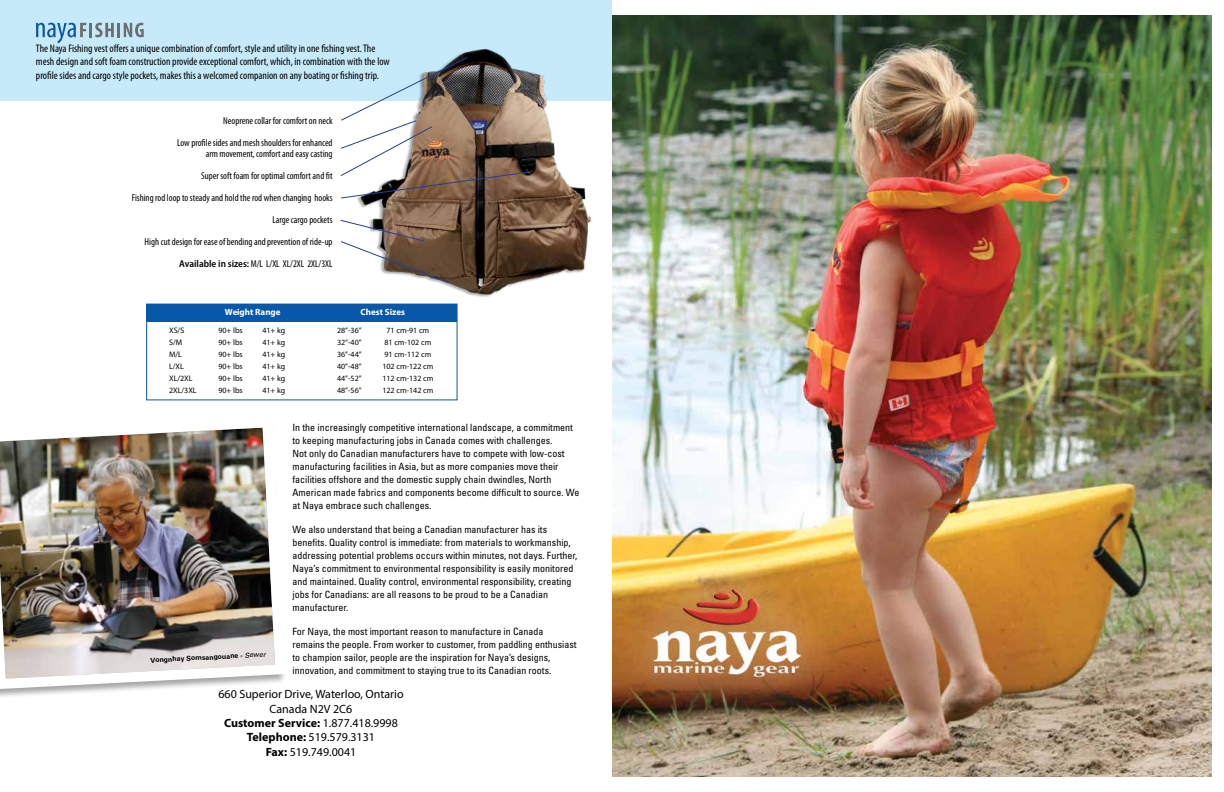
<style>
.page{position:relative;width:1224px;height:792px;background:#fff}
.page>*{position:absolute;margin:0;border:0;box-sizing:border-box;transform-origin:0 0}
.t1{font:12px/14.4px "Myriad Pro";color:#000;text-align:center}
.t2{font:condensed 11px/13.2px "Myriad Pro";color:#000}
.t3{font:condensed 10px/13px "Univers LT Std";color:#000}
.t4{font:condensed 10px/11px "Myriad Pro";color:#000;text-align:right}
.t5{font:700 9px "Myriad Pro";color:#fff}
.t6{font:8px "Myriad Pro";color:#000}
.t7{font:700 7px "Univers LT Std";color:#000}
.s1{font-weight:600;font-stretch:semi-condensed}
.s2{font-weight:400;font-style:italic}
.s3{font-weight:700}
</style>
<div class="page">
<div style="left:0;top:0;width:612px;height:100px;background:#c7eafb"></div>
<img style="left:612px;top:16px;width:599px;height:760px">
<svg style="left:36px;top:23px;width:78px;height:20px"></svg>
<hr style="left:117px;top:23px;width:3px;height:14px;background:#6d6e71">
<svg style="left:124px;top:23px;width:20px;height:14px"></svg>
<div style="left:146px;top:304px;width:311px;height:17px;background:#0957a8"></div>
<div style="left:146px;top:304px;width:312px;height:96px;border:1px solid #0e58a7"></div>
<img style="left:354px;top:48px;width:245px;height:256px">
<img style="left:0;top:427px;width:285px;height:267px">
<img style="left:340px;top:56px;width:191px;height:143px">
<svg style="left:340px;top:219px;width:110px;height:65px"></svg>
<p class="t2" style="left:36px;top:41px;width:355px">The Naya Fishing vest offers a unique combination of comfort, style and utility in one fishing vest. The mesh design and soft foam construction provide exceptional comfort, which, in combination with the low</p>
<p class="t2" style="left:36px;top:69px;width:344px">profile sides and cargo style pockets, makes this a welcomed companion on any boating or fishing trip.</p>
<p class="t4" style="left:223px;top:115px;width:111px">Neoprene collar for comfort on neck</p>
<p class="t4" style="left:177px;top:137px;width:157px">Low profile sides and mesh shoulders for enhanced arm movement, comfort and easy casting</p>
<p class="t4" style="left:201px;top:170px;width:133px">Super soft foam for optimal comfort and fit</p>
<p class="t4" style="left:132px;top:192px;width:202px">Fishing rod loop to steady and hold the rod when changing hooks</p>
<p class="t4" style="left:272px;top:214px;width:62px">Large cargo pockets</p>
<p class="t4" style="left:145px;top:236px;width:190px">High cut design for ease of bending and prevention of ride-up</p>
<p class="t4" style="left:179px;top:258px;width:155px"><span class="s1">Available in sizes:</span> M/L L/XL XL/2XL 2XL/3XL</p>
<p class="t5" style="left:225px;top:306px;width:57px">Weight Range</p>
<p class="t5" style="left:361px;top:306px;width:46px">Chest Sizes</p>
<p class="t6" style="left:169px;top:326px;width:17px">XS/S</p>
<p class="t6" style="left:218px;top:326px;width:26px">90+ lbs</p>
<p class="t6" style="left:262px;top:326px;width:24px">41+ kg</p>
<p class="t6" style="left:337px;top:326px;width:26px">28”-36”</p>
<p class="t6" style="left:387px;top:326px;width:44px">71 cm-91 cm</p>
<p class="t6" style="left:169px;top:338px;width:15px">S/M</p>
<p class="t6" style="left:218px;top:338px;width:26px">90+ lbs</p>
<p class="t6" style="left:262px;top:338px;width:24px">41+ kg</p>
<p class="t6" style="left:337px;top:338px;width:26px">32“-40”</p>
<p class="t6" style="left:384px;top:338px;width:48px">81 cm-102 cm</p>
<p class="t6" style="left:169px;top:350px;width:14px">M/L</p>
<p class="t6" style="left:218px;top:350px;width:26px">90+ lbs</p>
<p class="t6" style="left:262px;top:350px;width:24px">41+ kg</p>
<p class="t6" style="left:337px;top:350px;width:26px">36”-44”</p>
<p class="t6" style="left:384px;top:350px;width:48px">91 cm-112 cm</p>
<p class="t6" style="left:169px;top:362px;width:16px">L/XL</p>
<p class="t6" style="left:218px;top:362px;width:26px">90+ lbs</p>
<p class="t6" style="left:262px;top:362px;width:24px">41+ kg</p>
<p class="t6" style="left:337px;top:362px;width:26px">40”-48”</p>
<p class="t6" style="left:382px;top:362px;width:52px">102 cm-122 cm</p>
<p class="t6" style="left:169px;top:374px;width:25px">XL/2XL</p>
<p class="t6" style="left:218px;top:374px;width:26px">90+ lbs</p>
<p class="t6" style="left:262px;top:374px;width:24px">41+ kg</p>
<p class="t6" style="left:337px;top:374px;width:26px">44”-52”</p>
<p class="t6" style="left:382px;top:374px;width:52px">112 cm-132 cm</p>
<p class="t6" style="left:169px;top:386px;width:29px">2XL/3XL</p>
<p class="t6" style="left:218px;top:386px;width:26px">90+ lbs</p>
<p class="t6" style="left:262px;top:386px;width:24px">41+ kg</p>
<p class="t6" style="left:337px;top:386px;width:26px">48”-56”</p>
<p class="t6" style="left:382px;top:386px;width:52px">122 cm-142 cm</p>
<p class="t7" style="left:150px;top:656px;width:117px;rotate:-3deg">Vongnhay Somsangouane - <span class="s2">Sewer</span></p>
<p class="t3" style="left:293px;top:421px;width:288px">In the increasingly competitive international landscape, a commitment to keeping manufacturing jobs in Canada comes with challenges.<br>Not only do Canadian manufacturers have to compete with low-cost manufacturing facilities in Asia, but as more companies move their facilities offshore and the domestic supply chain dwindles, North American made fabrics and components become difficult to source. We at Naya embrace such challenges.</p>
<p class="t3" style="left:293px;top:523px;width:286px">We also understand that being a Canadian manufacturer has its benefits. Quality control is immediate: from materials to workmanship, addressing potential problems occurs within minutes, not days. Further, Naya’s commitment to environmental responsibility is easily monitored and maintained. Quality control, environmental responsibility, creating jobs for Canadians: are all reasons to be proud to be a Canadian manufacturer.</p>
<p class="t3" style="left:293px;top:625px;width:286px">For Naya, the most important reason to manufacture in Canada remains the people. From worker to customer, from paddling enthusiast to champion sailor, people are the inspiration for Naya’s designs, innovation, and commitment to staying true to its Canadian roots.</p>
<p class="t1" style="left:218px;top:687px;width:187px">660 Superior Drive, Waterloo, Ontario<br>Canada N2V 2C6<br><span class="s3">Customer Service:</span> 1.877.418.9998<br><span class="s3">Telephone:</span> 519.579.3131<br><span class="s3">Fax:</span> 519.749.0041</p>
</div>
